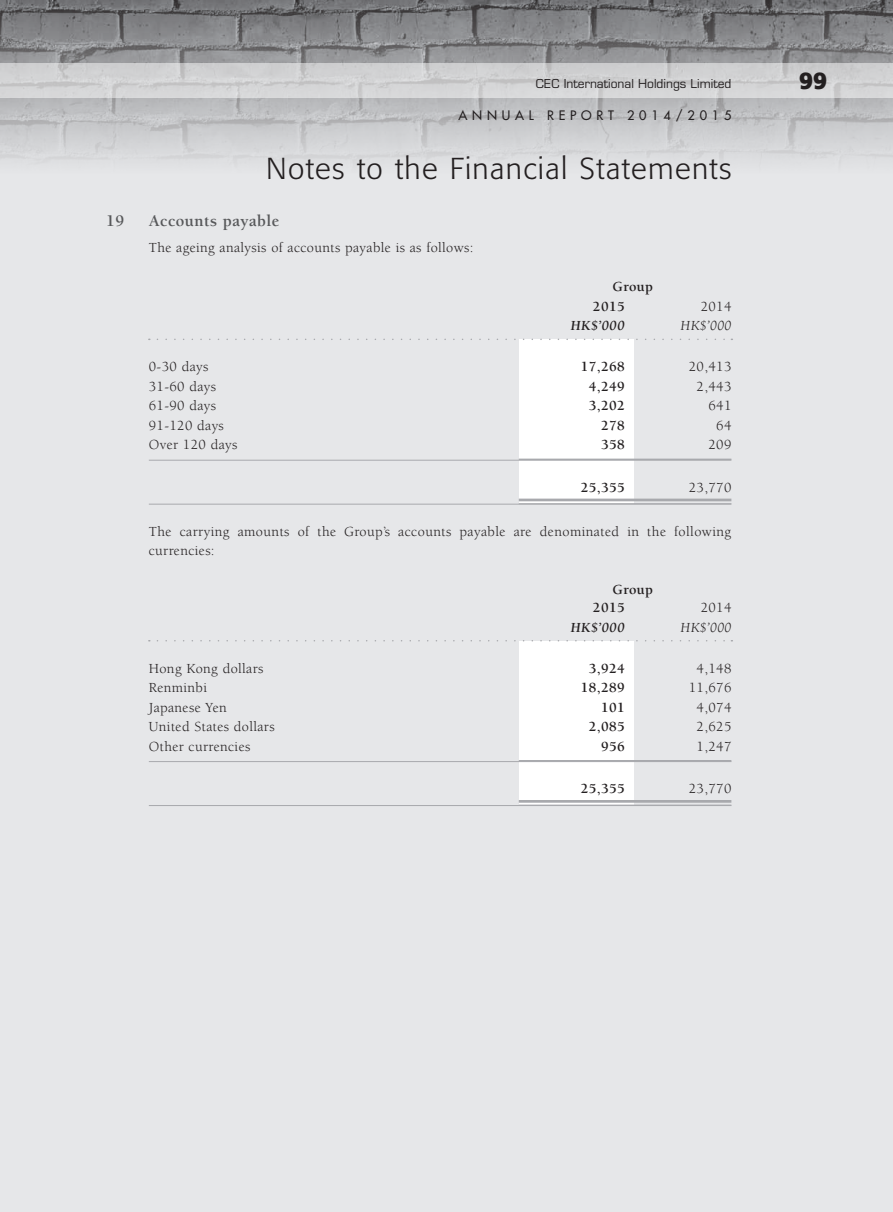
<style>
.page{position:relative;width:893px;height:1212px;background:#e6e7e9}
.page>*{position:absolute;margin:0;border:0;box-sizing:border-box;transform-origin:0 0}
.t1{font:300 30px "Formata";letter-spacing:.045em;color:#231f20}
.t2{font:700 24px "Formata";color:#231f20}
.t3{font:700 16.5px "Berkeley Std";letter-spacing:.025em;color:#57585a}
.t4{font:14.25px/19.5px "Berkeley Std";letter-spacing:.025em;color:#231f20}
.t5{font:700 14.25px/19.5px "Berkeley Std";letter-spacing:.025em;color:#231f20}
.t6{font:italic 700 14.25px "Berkeley Std";letter-spacing:.025em;color:#231f20}
.t7{font:italic 14.25px "Berkeley Std";letter-spacing:.025em;color:#231f20}
.t8{font:500 12.75px "Futura Std";letter-spacing:.375em;color:#231f20}
.t9{font:12px "Eurostile LT Std";color:#231f20}
</style>
<div class="page">
<img style="left:0;top:0;width:893px;height:165px">
<svg style="left:0;top:64px;width:893px;height:34px;fill:#d2d2d4"></svg>
<div style="left:519px;top:340px;width:115px;height:164px;background:#fff"></div>
<svg style="left:157px;top:339px;width:575px;height:1px"></svg>
<hr style="left:519px;top:459px;width:212px;height:1px;background:#a8a9ad">
<hr style="left:149px;top:460px;width:582px;height:1px;background:#a8a9ad">
<hr style="left:519px;top:499px;width:212px;height:2px;background:#a8a9ad">
<hr style="left:519px;top:503px;width:212px;height:1px;background:#a8a9ad">
<hr style="left:149px;top:504px;width:582px;height:1px;background:#a8a9ad">
<div style="left:519px;top:641px;width:115px;height:165px;background:#fff"></div>
<svg style="left:157px;top:640px;width:575px;height:1px"></svg>
<hr style="left:519px;top:760px;width:212px;height:1px;background:#a8a9ad">
<hr style="left:149px;top:761px;width:582px;height:1px;background:#a8a9ad">
<hr style="left:519px;top:800px;width:212px;height:3px;background:#a8a9ad">
<hr style="left:149px;top:805px;width:582px;height:1px;background:#a8a9ad">
<p class="t9" style="left:536px;top:77px;width:197px">CEC International Holdings Limited</p>
<p class="t8" style="left:459px;top:108px;width:274px">ANNUAL REPORT 2014/2015</p>
<h1 class="t1" style="left:266px;top:151px;width:467px">Notes to the Financial Statements</h1>
<p class="t3" style="left:106px;top:212px;width:20px">19</p>
<p class="t3" style="left:149px;top:212px;width:132px">Accounts payable</p>
<p class="t4" style="left:149px;top:238px;width:326px">The ageing analysis of accounts payable is as follows:</p>
<p class="t5" style="left:593px;top:277px;width:62px;text-indent:20px">Group<br>2015</p>
<p class="t4" style="left:701px;top:297px;width:32px">2014</p>
<p class="t6" style="left:571px;top:318px;width:55px">HK$’000</p>
<p class="t7" style="left:681px;top:318px;width:52px">HK$’000</p>
<p class="t4" style="left:149px;top:357px;width:61px">0-30 days</p>
<p class="t5" style="left:581px;top:357px;width:46px">17,268</p>
<p class="t4" style="left:689px;top:357px;width:44px">20,413</p>
<p class="t4" style="left:149px;top:377px;width:69px">31-60 days</p>
<p class="t5" style="left:589px;top:377px;width:37px">4,249</p>
<p class="t4" style="left:697px;top:377px;width:36px">2,443</p>
<p class="t4" style="left:149px;top:396px;width:69px">61-90 days</p>
<p class="t5" style="left:589px;top:396px;width:37px">3,202</p>
<p class="t4" style="left:708px;top:396px;width:24px">641</p>
<p class="t4" style="left:149px;top:416px;width:77px">91-120 days</p>
<p class="t5" style="left:601px;top:416px;width:25px">278</p>
<p class="t4" style="left:716px;top:416px;width:17px">64</p>
<p class="t4" style="left:149px;top:435px;width:90px">Over 120 days</p>
<p class="t5" style="left:601px;top:435px;width:25px">358</p>
<p class="t4" style="left:708px;top:435px;width:24px">209</p>
<p class="t5" style="left:581px;top:478px;width:46px">25,355</p>
<p class="t4" style="left:689px;top:478px;width:44px">23,770</p>
<p class="t4" style="left:149px;top:522px;width:584px">The carrying amounts of the Group’s accounts payable are denominated in the following currencies:</p>
<p class="t5" style="left:593px;top:581px;width:62px;line-height:18px;text-indent:20px">Group<br>2015</p>
<p class="t4" style="left:701px;top:598px;width:32px">2014</p>
<p class="t6" style="left:571px;top:620px;width:55px">HK$’000</p>
<p class="t7" style="left:681px;top:620px;width:52px">HK$’000</p>
<p class="t4" style="left:149px;top:659px;width:116px">Hong Kong dollars</p>
<p class="t5" style="left:589px;top:659px;width:37px">3,924</p>
<p class="t4" style="left:697px;top:659px;width:36px">4,148</p>
<p class="t4" style="left:149px;top:678px;width:60px">Renminbi</p>
<p class="t5" style="left:581px;top:678px;width:46px">18,289</p>
<p class="t4" style="left:689px;top:678px;width:44px">11,676</p>
<p class="t4" style="left:149px;top:698px;width:80px">Japanese Yen</p>
<p class="t5" style="left:601px;top:698px;width:25px">101</p>
<p class="t4" style="left:697px;top:698px;width:36px">4,074</p>
<p class="t4" style="left:149px;top:717px;width:127px">United States dollars</p>
<p class="t5" style="left:589px;top:717px;width:37px">2,085</p>
<p class="t4" style="left:697px;top:717px;width:36px">2,625</p>
<p class="t4" style="left:149px;top:737px;width:103px">Other currencies</p>
<p class="t5" style="left:601px;top:737px;width:25px">956</p>
<p class="t4" style="left:697px;top:737px;width:36px">1,247</p>
<p class="t5" style="left:581px;top:779px;width:46px">25,355</p>
<p class="t4" style="left:689px;top:779px;width:44px">23,770</p>
<h2 class="t2" style="left:799px;top:66px;width:29px">99</h2>
</div>
